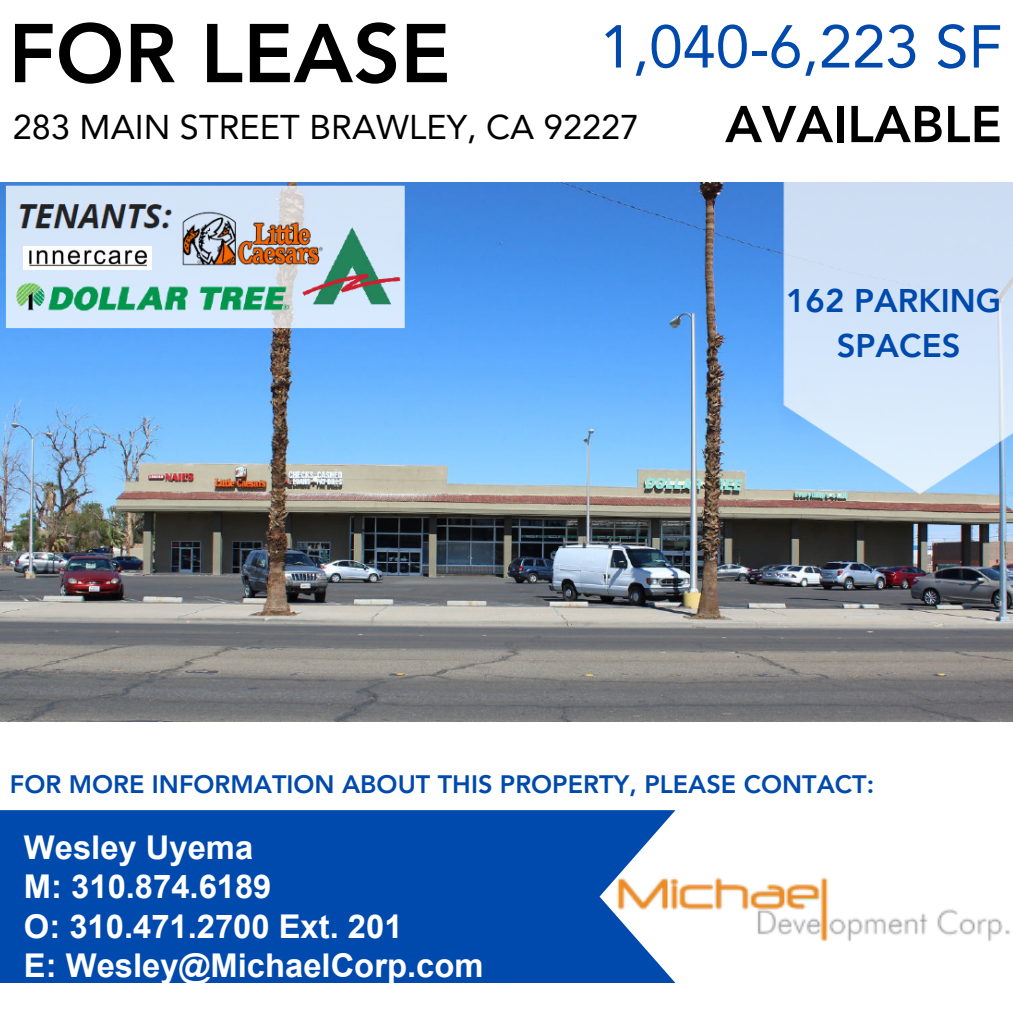
<style>
.page{position:relative;width:1013px;height:1013px;background:#fff}
.page>*{position:absolute;margin:0;border:0;box-sizing:border-box;transform-origin:0 0}
.t1{font:800 82.25px "Avenir LT Pro";color:#000}
.t2{font:59.75px "Avenir LT Pro";color:#004aad}
.t3{font:800 51.12px "Avenir LT Pro";color:#000}
.t4{font:34.25px "Avenir LT Pro";color:#000}
.t5{font:700 32.75px/39.2px "Arial";color:#fff}
.t6{font:800 32.75px "Avenir LT Pro";color:#004aad}
.t7{font:800 25.25px "Avenir LT Pro";color:#004aad}
</style>
<div class="page">
<img style="left:0;top:183px;width:1012px;height:538px">
<img style="left:24px;top:246px;width:127px;height:23px">
<img style="left:675px;top:877px;width:335px;height:65px">
<div style="left:0;top:810px;width:675px;height:173px;background:#004aad"></div>
<p class="t1" style="left:8px;top:20px;width:443px">FOR LEASE</p>
<p class="t4" style="left:13px;top:113px;width:628px">283 MAIN STREET BRAWLEY, CA 92227</p>
<p class="t2" style="left:599px;top:22px;width:404px">1,040-6,223 SF</p>
<p class="t3" style="left:725px;top:103px;width:278px">AVAILABLE</p>
<p class="t6" style="left:786px;top:287px;width:217px">162 PARKING</p>
<p class="t6" style="left:836px;top:333px;width:125px">SPACES</p>
<p class="t7" style="left:10px;top:773px;width:865px">FOR MORE INFORMATION ABOUT THIS PROPERTY, PLEASE CONTACT:</p>
<p class="t5" style="left:24px;top:828px;width:461px">Wesley Uyema<br>M: 310.874.6189<br>O: 310.471.2700 Ext. 201<br>E: Wesley@MichaelCorp.com</p>
</div>
